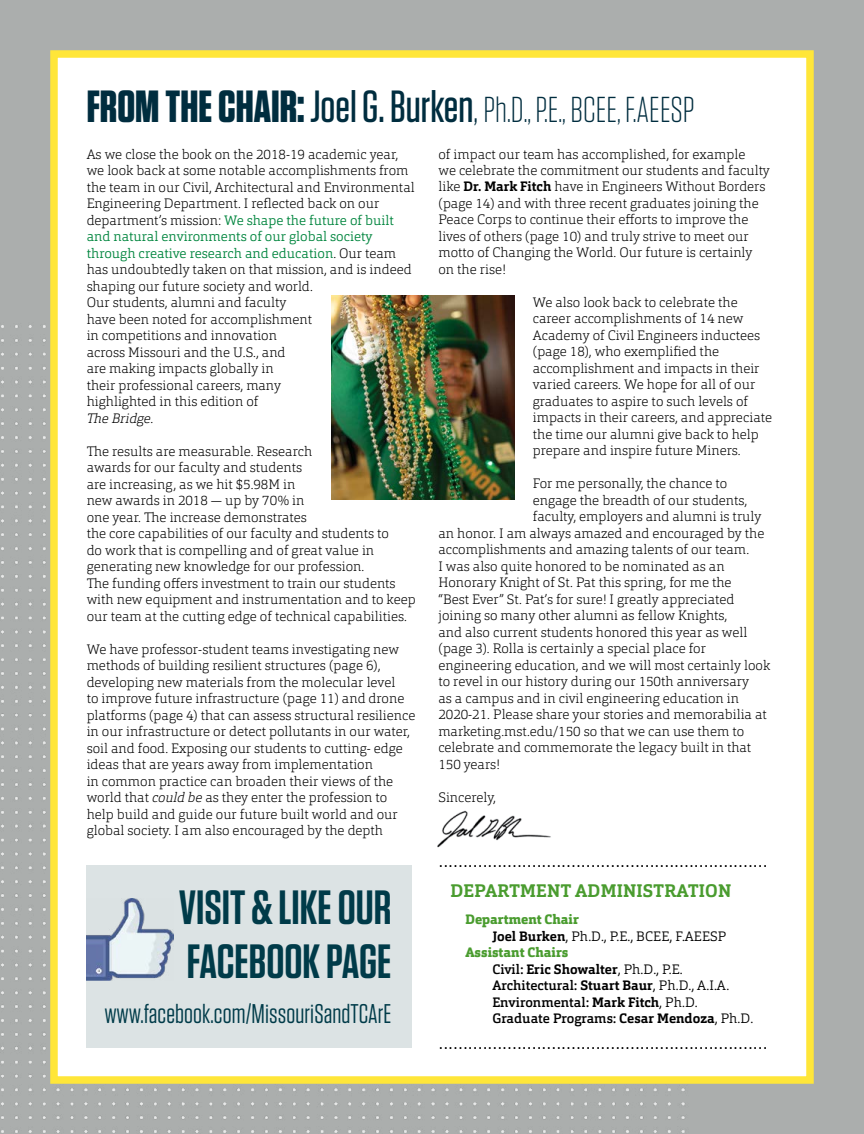
<style>
.page{position:relative;width:864px;height:1134px;background:#abaead}
.page>*{position:absolute;margin:0;border:0;box-sizing:border-box;transform-origin:0 0}
.t1{font:600 48px/54px "Tungsten";color:#003b49}
.t2{font:300 36px "Tungsten";color:#002d3f}
.t3{font:27px "Tungsten";letter-spacing:.005em;color:#003b49}
.t4{font:700 18px "Orgon Slab";letter-spacing:.01em;color:#4a9c2f}
.t5{font:200 13.5px/16.5px "Orgon Slab";color:#000}
.t6{font:13.5px "Verdana";color:#000}
.t7{font:500 13.5px "Orgon Slab";color:#000}
.t8{font:300 13.5px "Orgon Slab";color:#000}
.t9{font:800 13.5px "Orgon Slab";color:#4a9c2f}
.t10{font:700 13.5px "Orgon Slab";color:#000}
.s1{font-weight:700;font-size:45px}
.s2{font-weight:500;font-size:45px}
.s3{font-size:45px}
.s4{font-weight:300;color:#00853e}
.s5{font-style:italic}
.s6{font-weight:700}
.s7{font-weight:500}
.s8{font-weight:300}
</style>
<div class="page">
<img style="left:1px;top:325px;width:684px;height:808px">
<div style="left:50px;top:50px;width:764px;height:1034px;background:#fff;border:8px solid #ffe639"></div>
<div style="left:87px;top:866px;width:325px;height:182px;background:#dce3e4"></div>
<img style="left:87px;top:898px;width:86px;height:82px">
<img style="left:437px;top:810px;width:114px;height:38px">
<img style="left:332px;top:296px;width:183px;height:204px">
<h2 class="t2" style="left:87px;top:92px;width:609px"><span class="s1">FROM THE CHAIR:</span> <span class="s2">Joel G. Burken</span><span class="s3">,</span> Ph.D., P.E., BCEE, F.AEESP</h2>
<p class="t5" style="left:87px;top:146px;width:330px">As we close the book on the 2018-19 academic year, we look back at some notable accomplishments from the team in our Civil, Architectural and Environmental Engineering Department. I reflected back on our department’s mission: <span class="s4">We shape the future of built and natural environments of our global society through creative research and education</span>. Our team has undoubtedly taken on that mission, and is indeed shaping our future society and world.<br>Our students, alumni and faculty<br>have been noted for accomplishment<br>in competitions and innovation<br>across Missouri and the U.S., and<br>are making impacts globally in<br>their professional careers, many<br>highlighted in this edition of<br><span class="s5">The Bridge</span>.</p>
<p class="t5" style="left:87px;top:443px;width:330px">The results are measurable. Research<br>awards for our faculty and students<br>are increasing, as we hit $5.98M in<br>new awards in 2018 — up by 70% in<br>one year. The increase demonstrates<br>the core capabilities of our faculty and students to<br>do work that is compelling and of great value in generating new knowledge for our profession.<br>The funding offers investment to train our students with new equipment and instrumentation and to keep our team at the cutting edge of technical capabilities.</p>
<p class="t5" style="left:87px;top:641px;width:330px">We have professor-student teams investigating new methods of building resilient structures (page 6), developing new materials from the molecular level<br>to improve future infrastructure (page 11) and drone platforms (page 4) that can assess structural resilience in our infrastructure or detect pollutants in our water, soil and food. Exposing our students to cutting- edge ideas that are years away from implementation<br>in common practice can broaden their views of the world that <span class="s5">could be</span> as they enter the profession to help build and guide our future built world and our global society. I am also encouraged by the depth</p>
<p class="t5" style="left:438px;top:145px;width:333px">of impact our team has accomplished, for example<br>we celebrate the commitment our students and faculty like <span class="s6">Dr. Mark Fitch</span> have in Engineers Without Borders (page 14) and with three recent graduates joining the Peace Corps to continue their efforts to improve the lives of others (page 10) and truly strive to meet our motto of Changing the World. Our future is certainly on the rise!</p>
<p class="t5" style="left:533px;top:294px;width:241px">We also look back to celebrate the career accomplishments of 14 new Academy of Civil Engineers inductees (page 18), who exemplified the accomplishment and impacts in their varied careers. We hope for all of our graduates to aspire to such levels of impacts in their careers, and appreciate the time our alumni give back to help prepare and inspire future Miners.</p>
<p class="t5" style="left:533px;top:475px;width:196px">For me personally, the chance to</p>
<p class="t5" style="left:533px;top:492px;width:216px">engage the breadth of our students,</p>
<p class="t5" style="left:533px;top:508px;width:230px">faculty, employers and alumni is truly</p>
<p class="t5" style="left:438px;top:525px;width:327px">an honor. I am always amazed and encouraged by the</p>
<p class="t5" style="left:438px;top:541px;width:312px">accomplishments and amazing talents of our team.</p>
<p class="t5" style="left:438px;top:558px;width:288px">I was also quite honored to be nominated as an</p>
<p class="t5" style="left:438px;top:574px;width:295px">Honorary Knight of St. Pat this spring, for me the</p>
<p class="t5" style="left:438px;top:591px;width:298px">“Best Ever” St. Pat’s for sure! I greatly appreciated</p>
<p class="t5" style="left:438px;top:607px;width:290px">joining so many other alumni as fellow Knights,</p>
<p class="t5" style="left:438px;top:624px;width:311px">and also current students honored this year as well</p>
<p class="t5" style="left:438px;top:640px;width:269px">(page 3). Rolla is certainly a special place for</p>
<p class="t5" style="left:438px;top:657px;width:333px">engineering education, and we will most certainly look</p>
<p class="t5" style="left:438px;top:673px;width:312px">to revel in our history during our 150th anniversary</p>
<p class="t5" style="left:438px;top:690px;width:302px">as a campus and in civil engineering education in</p>
<p class="t5" style="left:438px;top:706px;width:330px">2020-21. Please share your stories and memorabilia at</p>
<p class="t5" style="left:438px;top:723px;width:307px">marketing.mst.edu/150 so that we can use them to</p>
<p class="t5" style="left:438px;top:739px;width:314px">celebrate and commemorate the legacy built in that</p>
<p class="t5" style="left:438px;top:756px;width:63px">150 years!</p>
<p class="t5" style="left:438px;top:789px;width:59px">Sincerely,</p>
<h1 class="t1" style="left:179px;top:881px;width:214px">VISIT &amp; LIKE OUR<br>FACEBOOK PAGE</h1>
<h3 class="t3" style="left:104px;top:1000px;width:289px">www.facebook.com/MissouriSandTCArE</h3>
<p class="t6" style="left:438px;top:852px;width:331px">...................................................................</p>
<h3 class="t4" style="left:450px;top:879px;width:282px">DEPARTMENT ADMINISTRATION</h3>
<p class="t9" style="left:465px;top:911px;width:115px">Department Chair</p>
<p class="t8" style="left:492px;top:927px;width:236px"><span class="s6">Joel Burken</span>, Ph.D., P.E., BCEE, F.AEESP</p>
<p class="t9" style="left:465px;top:944px;width:104px">Assistant Chairs</p>
<p class="t10" style="left:492px;top:960px;width:192px"><span class="s7">Civil:</span> Eric Showalter<span class="s8">, Ph.D., P.E.</span></p>
<p class="t7" style="left:492px;top:977px;width:238px">Architectural: <span class="s6">Stuart Baur</span><span class="s8">, Ph.D., A.I.A.</span></p>
<p class="t7" style="left:492px;top:993px;width:207px">Environmental: <span class="s6">Mark Fitch</span><span class="s8">, Ph.D.</span></p>
<p class="t7" style="left:492px;top:1010px;width:262px">Graduate Programs: <span class="s6">Cesar Mendoza</span><span class="s8">, Ph.D.</span></p>
<p class="t6" style="left:438px;top:1034px;width:331px">...................................................................</p>
</div>
